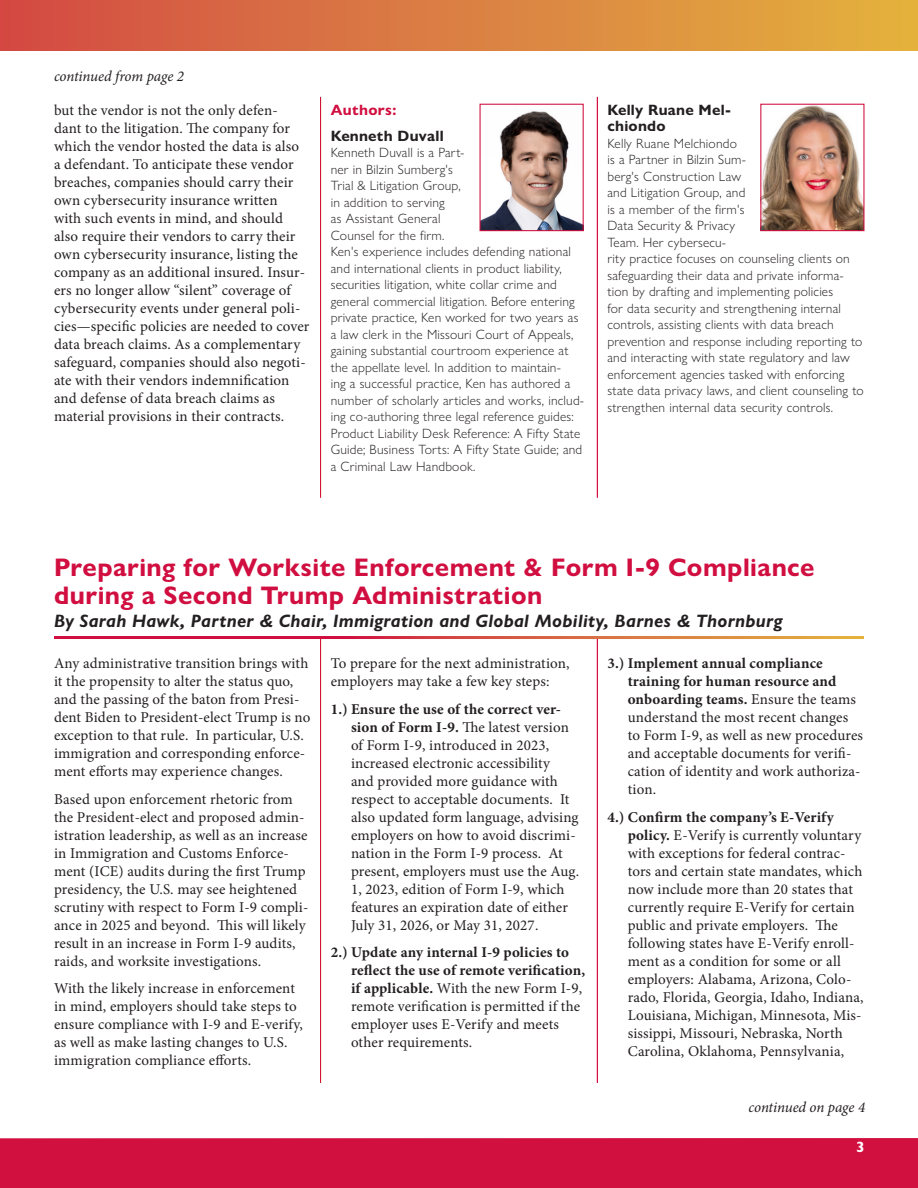
<style>
.page{position:relative;width:918px;height:1188px;background:#fff}
.page>*{position:absolute;margin:0;border:0;box-sizing:border-box;transform-origin:0 0}
.Headline{font:700 25.5px/27.8px "Gill Sans Nova";letter-spacing:.02em;color:#d10e40}
.Headline_2nd_line{font:italic 700 18px "Gill Sans Nova";letter-spacing:.02em;color:#231f20}
.body_text{font:15px/18px "Minion Pro";letter-spacing:.01em;color:#231f20}
.Continued_line{font:italic 15px "Minion Pro";letter-spacing:-.01em;color:#231f20}
.body_text-2{font:700 15px/16.5px "Gill Sans Nova";letter-spacing:.015em;color:#231f20}
.body_text-3{font:700 15px "Gill Sans Nova";letter-spacing:.025em;color:#d10e40}
.t1{font:700 15px "Gill Sans Nova";color:#fff}
.body_text-4{font:300 13.5px/16.5px "Gill Sans Nova";letter-spacing:.015em;color:#231f20}
.s1{font-weight:700}
</style>
<div class="page">
<div style="left:0;top:0;width:918px;height:50px;background:linear-gradient(to right,#d34b45,#e4b33e)"></div>
<div style="left:0;top:1138px;width:918px;height:50px;background:#d11040"></div>
<img style="left:762px;top:106px;width:101px;height:123px">
<div style="left:760px;top:104px;width:105px;height:127px;border:1px solid #d10e40"></div>
<img style="left:482px;top:111px;width:100px;height:118px">
<div style="left:480px;top:104px;width:104px;height:127px;border:1px solid #d10e40"></div>
<p class="Continued_line" style="left:54px;top:66px;width:131px">continued from page 2</p>
<p class="body_text" style="left:54px;top:101px;width:257px">but the vendor is not the only defen-<br>dant to the litigation. The company for which the vendor hosted the data is also a defendant. To anticipate these vendor breaches, companies should carry their own cybersecurity insurance written<br>with such events in mind, and should also require their vendors to carry their own cybersecurity insurance, listing the company as an additional insured. Insur&shy;ers no longer allow “silent” coverage of cybersecurity events under general poli&shy;cies—specific policies are needed to cover data breach claims. As a complementary safeguard, companies should also negoti&shy;ate with their vendors indemnification and defense of data breach claims as material provisions in their contracts.</p>
<p class="body_text-3" style="left:331px;top:100px;width:67px">Authors:</p>
<p class="body_text-2" style="left:331px;top:127px;width:114px">Kenneth Duvall</p>
<p class="body_text-4" style="left:331px;top:144px;width:255px">Kenneth Duvall is a Part-<br>ner in Bilzin Sumberg's<br>Trial &amp; Litigation Group,<br>in addition to serving<br>as Assistant General<br>Counsel for the firm.<br>Ken's experience includes defending national and international clients in product liability, securities litigation, white collar crime and general commercial litigation. Before entering private practice, Ken worked for two years as a law clerk in the Missouri Court of Appeals, gaining substantial courtroom experience at the appellate level. In addition to maintain-<br>ing a successful practice, Ken has authored a number of scholarly articles and works, includ&shy;ing co-authoring three legal reference guides:<br>Product Liability Desk Reference: A Fifty State Guide; Business Torts: A Fifty State Guide; and a Criminal Law Handbook.</p>
<p class="body_text-2" style="left:608px;top:101px;width:126px">Kelly Ruane Mel&shy;chiondo</p>
<p class="body_text-4" style="left:608px;top:135px;width:258px">Kelly Ruane Melchiondo<br>is a Partner in Bilzin Sum-<br>berg's Construction Law<br>and Litigation Group, and<br>is a member of the firm's<br>Data Security &amp; Privacy<br>Team. Her cybersecu-<br>rity practice focuses on counseling clients on safeguarding their data and private informa&shy;tion by drafting and implementing policies<br>for data security and strengthening internal controls, assisting clients with data breach prevention and response including reporting to and interacting with state regulatory and law enforcement agencies tasked with enforcing state data privacy laws, and client counseling to strengthen internal data security controls.</p>
<p class="Headline" style="left:54px;top:553px;width:762px">Preparing for Worksite Enforcement &amp; Form I-9 Compliance during a Second Trump Administration</p>
<p class="Headline_2nd_line" style="left:54px;top:610px;width:730px">By Sarah Hawk, Partner &amp; Chair, Immigration and Global Mobility, Barnes &amp; Thornburg</p>
<p class="body_text" style="left:54px;top:654px;width:258px">Any administrative transition brings with it the propensity to alter the status quo, and the passing of the baton from Presi&shy;dent Biden to President-elect Trump is no exception to that rule. In particular, U.S. immigration and corresponding enforce&shy;ment efforts may experience changes.</p>
<p class="body_text" style="left:54px;top:790px;width:256px">Based upon enforcement rhetoric from the President-elect and proposed admin&shy;istration leadership, as well as an increase in Immigration and Customs Enforce&shy;ment (ICE) audits during the first Trump presidency, the U.S. may see heightened scrutiny with respect to Form I-9 compli&shy;ance in 2025 and beyond. This will likely result in an increase in Form I-9 audits, raids, and worksite investigations.</p>
<p class="body_text" style="left:54px;top:980px;width:250px">With the likely increase in enforcement in mind, employers should take steps to ensure compliance with I-9 and E-verify, as well as make lasting changes to U.S. immigration compliance efforts.</p>
<p class="body_text" style="left:331px;top:654px;width:240px">To prepare for the next administration, employers may take a few key steps:</p>
<p class="body_text" style="left:351px;top:700px;width:230px;text-indent:-20px"><span class="s1">1.) Ensure the use of the correct ver&shy;sion of Form I-9.</span> The latest version of Form I-9, introduced in 2023, increased electronic accessibility<br>and provided more guidance with respect to acceptable documents. It also updated form language, advising employers on how to avoid discrimi&shy;nation in the Form I-9 process. At present, employers must use the Aug.<br>1, 2023, edition of Form I-9, which features an expiration date of either July 31, 2026, or May 31, 2027.</p>
<p class="body_text" style="left:351px;top:944px;width:236px;text-indent:-20px"><span class="s1">2.) Update any internal I-9 policies to reflect the use of remote verification, if applicable.</span> With the new Form I-9, remote verification is permitted if the employer uses E-Verify and meets other requirements.</p>
<p class="body_text" style="left:628px;top:654px;width:237px;text-indent:-20px"><span class="s1">3.) Implement annual compliance training for human resource and onboarding teams.</span> Ensure the teams understand the most recent changes to Form I-9, as well as new procedures and acceptable documents for verifi&shy;cation of identity and work authoriza&shy;tion.</p>
<p class="body_text" style="left:628px;top:808px;width:237px;text-indent:-20px"><span class="s1">4.) Confirm the company’s E-Verify policy.</span> E-Verify is currently voluntary with exceptions for federal contrac&shy;tors and certain state mandates, which now include more than 20 states that currently require E-Verify for certain public and private employers. The following states have E-Verify enroll&shy;ment as a condition for some or all employers: Alabama, Arizona, Colo&shy;rado, Florida, Georgia, Idaho, Indiana, Louisiana, Michigan, Minnesota, Mis&shy;sissippi, Missouri, Nebraska, North Carolina, Oklahoma, Pennsylvania,</p>
<p class="Continued_line" style="left:748px;top:1097px;width:118px">continued on page 4</p>
<p class="t1" style="left:856px;top:1138px;width:10px">3</p>
</div>
